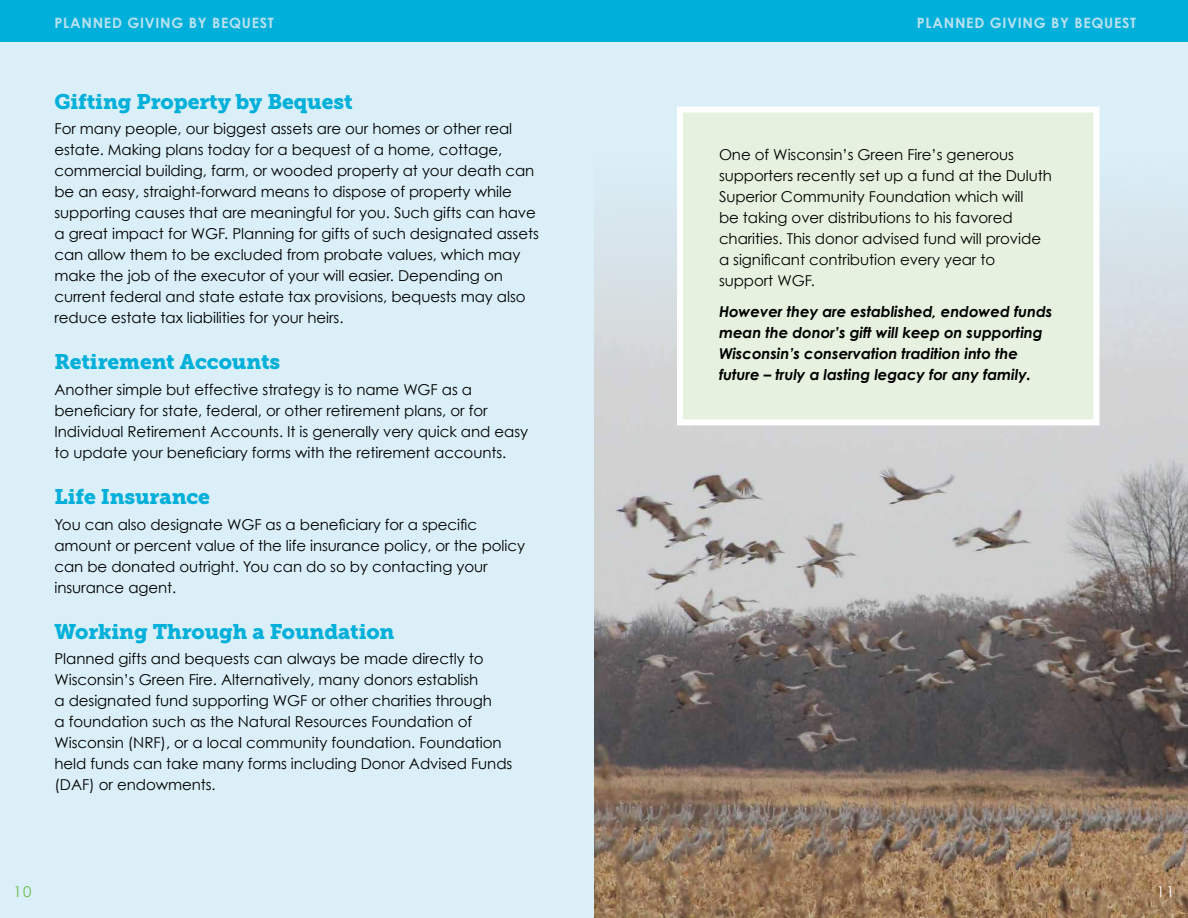
<style>
.page{position:relative;width:1188px;height:918px;background:#fff}
.page>*{position:absolute;margin:0;border:0;box-sizing:border-box;transform-origin:0 0}
.t1{font:21px "Museo Slab 900";letter-spacing:-.005em;color:#00b0da}
.t2{font:15px/21px "Century Gothic";letter-spacing:-.005em;color:#000}
.t3{font:italic 700 15px/21px "Century Gothic";letter-spacing:-.005em;color:#000}
.t4{font:15px "Century Gothic";color:#68bd49}
.t5{font:15px "Century Gothic";color:#fff}
.t6{font:700 14.25px "Century Gothic";letter-spacing:.05em;color:#bae1f0}
</style>
<div class="page">
<div style="left:594px;top:0;width:594px;height:918px;background:#daeff7"></div>
<img style="left:594px;top:226px;width:594px;height:692px">
<div style="left:0;top:0;width:594px;height:918px;background:#daeff7"></div>
<div style="left:0;top:0;width:594px;height:42px;background:#00b0da"></div>
<div style="left:677px;top:107px;width:423px;height:318px;background:#e6f2df;border:6px solid #fff"></div>
<div style="left:594px;top:0;width:594px;height:42px;background:#00b0da"></div>
<p class="t6" style="left:54px;top:14px;width:221px">PLANNED GIVING BY BEQUEST</p>
<h1 class="t1" style="left:54px;top:89px;width:300px">Gifting Property by Bequest</h1>
<p class="t2" style="left:54px;top:118px;width:486px">For many people, our biggest assets are our homes or other real estate. Making plans today for a bequest of a home, cottage, commercial building, farm, or wooded property at your death can be an easy, straight-forward means to dispose of property while supporting causes that are meaningful for you. Such gifts can have a great impact for WGF. Planning for gifts of such designated assets can allow them to be excluded from probate values, which may make the job of the executor of your will easier. Depending on current federal and state estate tax provisions, bequests may also reduce estate tax liabilities for your heirs.</p>
<h1 class="t1" style="left:54px;top:350px;width:227px">Retirement Accounts</h1>
<p class="t2" style="left:54px;top:379px;width:475px">Another simple but effective strategy is to name WGF as a beneficiary for state, federal, or other retirement plans, or for Individual Retirement Accounts. It is generally very quick and easy to update your beneficiary forms with the retirement accounts.</p>
<h1 class="t1" style="left:54px;top:485px;width:157px">Life Insurance</h1>
<p class="t2" style="left:54px;top:514px;width:472px">You can also designate WGF as a beneficiary for a specific amount or percent value of the life insurance policy, or the policy can be donated outright. You can do so by contacting your insurance agent.</p>
<h1 class="t1" style="left:54px;top:619px;width:342px">Working Through a Foundation</h1>
<p class="t2" style="left:54px;top:648px;width:459px">Planned gifts and bequests can always be made directly to Wisconsin’s Green Fire. Alternatively, many donors establish<br>a designated fund supporting WGF or other charities through<br>a foundation such as the Natural Resources Foundation of Wisconsin (NRF), or a local community foundation. Foundation held funds can take many forms including Donor Advised Funds (DAF) or endowments.</p>
<p class="t6" style="left:917px;top:14px;width:221px">PLANNED GIVING BY BEQUEST</p>
<p class="t2" style="left:719px;top:144px;width:335px">One of Wisconsin’s Green Fire’s generous supporters recently set up a fund at the Duluth Superior Community Foundation which will<br>be taking over distributions to his favored charities. This donor advised fund will provide a significant contribution every year to support WGF.</p>
<p class="t3" style="left:719px;top:301px;width:335px">However they are established, endowed funds mean the donor’s gift will keep on supporting Wisconsin’s conservation tradition into the future – truly a lasting legacy for any family.</p>
<p class="t4" style="left:14px;top:882px;width:19px">10</p>
<p class="t5" style="left:1157px;top:882px;width:19px">11</p>
</div>
